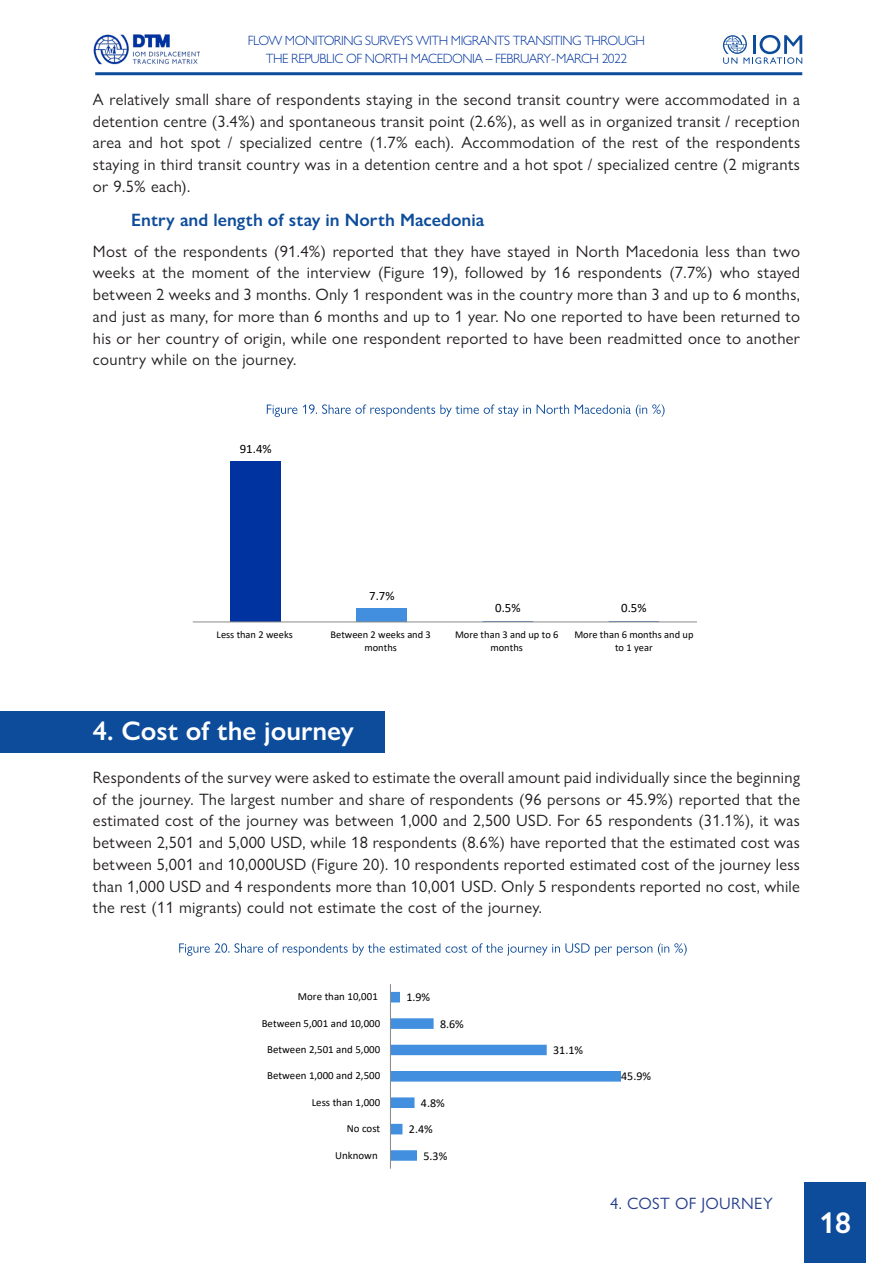
<style>
.page{position:relative;width:893px;height:1263px;background:#fff}
.page>*{position:absolute;margin:0;border:0;box-sizing:border-box;transform-origin:0 0}
.t1{font:600 30px "Gill Sans Nova";color:#fff}
.Numbering_golem{font:600 27px "Gill Sans Nova";color:#fff}
.Numbering_mal{font:600 18px "Gill Sans Nova";color:#0d4c9b}
.Body{font:16.5px/21.8px "Gill Sans Nova";letter-spacing:.02em;color:#231f20;text-align:justify}
.Footer_text{font:16.5px "Gill Sans Nova";letter-spacing:.02em;color:#253f8e}
.t2{font:300 13.5px/18px "Gill Sans Nova";letter-spacing:-.04em;color:#0033a0;text-align:center}
.t3{font:12.75px "Calibri";color:#000}
.t4{font:12px "Calibri";color:#000}
.t5{font:10.8px "Calibri";color:#000}
.t6{font:10.5px/12.8px "Calibri";color:#000;text-align:center}
.s1{font-weight:400;font-style:italic}
</style>
<div class="page">
<img style="left:93px;top:34px;width:107px;height:31px">
<hr style="left:95px;top:72px;width:707px;height:3px;background:#0d4c9b">
<svg style="left:723px;top:35px;width:79px;height:29px"></svg>
<div style="left:804px;top:1182px;width:62px;height:81px;background:#0d4c9b"></div>
<div style="left:0;top:711px;width:384px;height:41px;background:#0d4c9b"></div>
<svg style="left:391px;top:992px;width:230px;height:169px"></svg>
<hr style="left:390px;top:984px;width:1px;height:185px;background:#898989">
<div style="left:231px;top:461px;width:50px;height:161px;background:#0033a0"></div>
<div style="left:357px;top:608px;width:50px;height:14px;background:#418fde"></div>
<hr style="left:609px;top:621px;width:50px;height:1px;background:#4472c4">
<hr style="left:483px;top:621px;width:50px;height:1px;background:#4472c4">
<hr style="left:193px;top:622px;width:504px;height:1px;background:#898989">
<svg style="left:267px;top:404px;width:398px;height:13px"></svg>
<svg style="left:179px;top:943px;width:508px;height:13px"></svg>
<p class="t2" style="left:248px;top:32px;width:399px">FLOW MONITORING SURVEYS WITH MIGRANTS TRANSITING THROUGH<br>THE REPUBLIC OF NORTH MACEDONIA <span class="s1">–</span> FEBRUARY-MARCH 2022</p>
<p class="Body" style="left:93px;top:88px;width:709px">A relatively small share of respondents staying in the second transit country were accommodated in a detention centre (3.4%) and spontaneous transit point (2.6%), as well as in organized transit / reception area and hot spot / specialized centre (1.7% each). Accommodation of the rest of the respondents staying in third transit country was in a detention centre and a hot spot / specialized centre (2 migrants or 9.5% each).</p>
<p class="Numbering_mal" style="left:131px;top:209px;width:354px">Entry and length of stay in North Macedonia</p>
<p class="Body" style="left:93px;top:240px;width:709px">Most of the respondents (91.4%) reported that they have stayed in North Macedonia less than two weeks at the moment of the interview (Figure 19), followed by 16 respondents (7.7%) who stayed between 2 weeks and 3 months. Only 1 respondent was in the country more than 3 and up to 6 months, and just as many, for more than 6 months and up to 1 year. No one reported to have been returned to his or her country of origin, while one respondent reported to have been readmitted once to another country while on the journey.</p>
<p class="t3" style="left:240px;top:440px;width:33px">91.4%</p>
<p class="t3" style="left:369px;top:587px;width:27px">7.7%</p>
<p class="t3" style="left:495px;top:599px;width:27px">0.5%</p>
<p class="t3" style="left:621px;top:599px;width:27px">0.5%</p>
<p class="t6" style="left:217px;top:628px;width:78px">Less than 2 weeks</p>
<p class="t6" style="left:330px;top:628px;width:102px">Between 2 weeks and 3 months</p>
<p class="t6" style="left:455px;top:628px;width:105px">More than 3 and up to 6 months</p>
<p class="t6" style="left:574px;top:628px;width:121px">More than 6 months and up to 1 year</p>
<p class="Numbering_golem" style="left:93px;top:714px;width:263px">4. Cost of the journey</p>
<p class="Body" style="left:93px;top:766px;width:709px">Respondents of the survey were asked to estimate the overall amount paid individually since the beginning of the journey. The largest number and share of respondents (96 persons or 45.9%) reported that the estimated cost of the journey was between 1,000 and 2,500 USD. For 65 respondents (31.1%), it was between 2,501 and 5,000 USD, while 18 respondents (8.6%) have reported that the estimated cost was between 5,001 and 10,000USD (Figure 20). 10 respondents reported estimated cost of the journey less than 1,000 USD and 4 respondents more than 10,001 USD. Only 5 respondents reported no cost, while the rest (11 migrants) could not estimate the cost of the journey.</p>
<p class="t5" style="left:298px;top:989px;width:81px">More than 10,001</p>
<p class="t4" style="left:406px;top:989px;width:25px">1.9%</p>
<p class="t5" style="left:262px;top:1015px;width:120px">Between 5,001 and 10,000</p>
<p class="t4" style="left:440px;top:1015px;width:25px">8.6%</p>
<p class="t5" style="left:267px;top:1042px;width:114px">Between 2,501 and 5,000</p>
<p class="t4" style="left:553px;top:1042px;width:32px">31.1%</p>
<p class="t5" style="left:267px;top:1068px;width:114px">Between 1,000 and 2,500</p>
<p class="t4" style="left:621px;top:1068px;width:32px">45.9%</p>
<p class="t5" style="left:312px;top:1095px;width:70px">Less than 1,000</p>
<p class="t4" style="left:421px;top:1094px;width:25px">4.8%</p>
<p class="t5" style="left:347px;top:1121px;width:35px">No cost</p>
<p class="t4" style="left:409px;top:1121px;width:25px">2.4%</p>
<p class="t5" style="left:335px;top:1147px;width:44px">Unknown</p>
<p class="t4" style="left:423px;top:1147px;width:25px">5.3%</p>
<p class="Footer_text" style="left:610px;top:1193px;width:164px">4. COST OF JOURNEY</p>
<h1 class="t1" style="left:819px;top:1204px;width:33px">18</h1>
</div>
